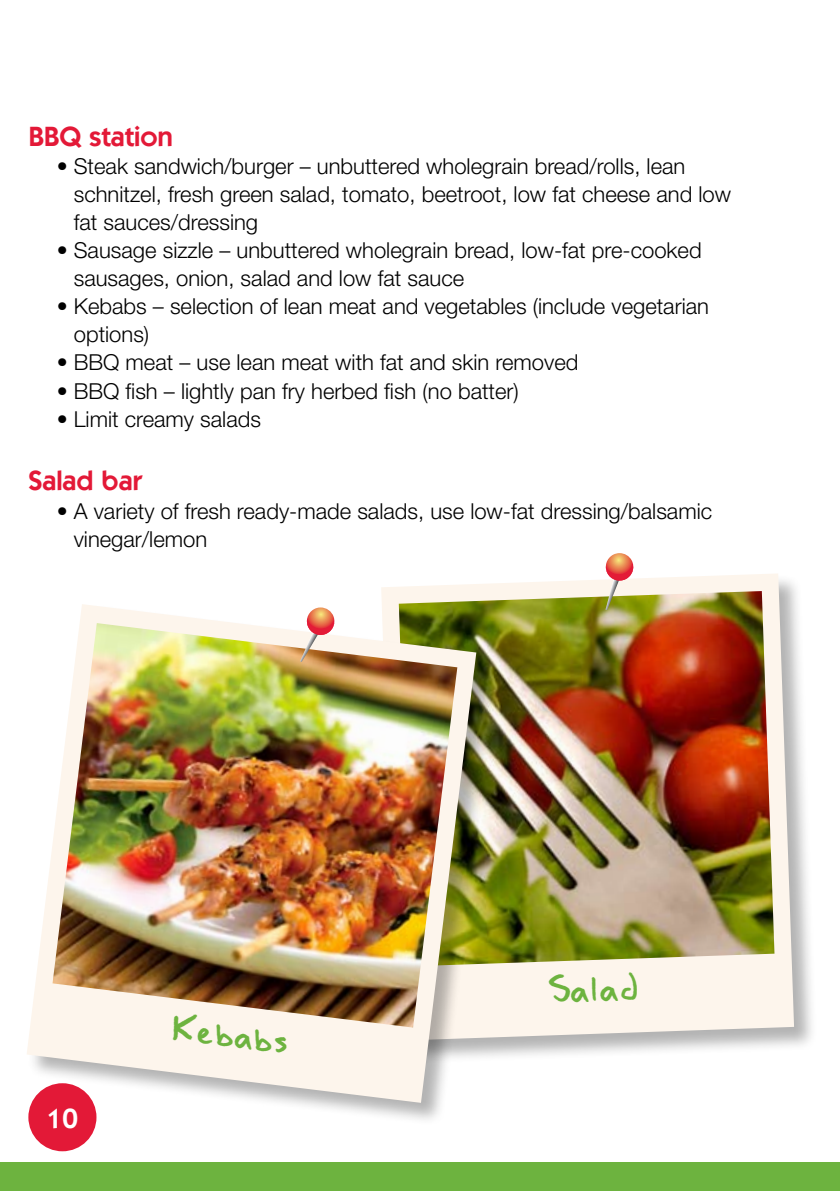
<style>
.page{position:relative;width:840px;height:1191px;background:#fff}
.page>*{position:absolute;margin:0;border:0;box-sizing:border-box;transform-origin:0 0}
.t1{font:41.6px "Penof Truth";color:#6db33f}
.t2{font:600 28px "Itc Kabel";color:#e31937}
.t3{font:600 28px "Itc Kabel";color:#fff}
.t4{font:300 22px/28px "Helvetica Neue";color:#000}
</style>
<div class="page">
<div style="left:380px;top:573px;width:446px;height:501px;background:#000;opacity:.3"></div>
<svg style="left:381px;top:573px;width:412px;height:467px;background:#f3ede6"></svg>
<img style="left:398px;top:591px;width:376px;height:375px">
<svg style="left:603px;top:553px;width:32px;height:57px;background:#d6ac83"></svg>
<div style="left:26px;top:603px;width:484px;height:533px;background:#000;opacity:.3"></div>
<svg style="left:27px;top:604px;width:449px;height:498px;fill:#fdf5ec"></svg>
<img style="left:52px;top:623px;width:405px;height:404px">
<svg style="left:300px;top:607px;width:36px;height:55px"></svg>
<div style="left:0;top:1162px;width:839px;height:29px;background:#6db33f"></div>
<div style="left:28px;top:1083px;width:68px;height:68px;background:#e31937;border-radius:50%"></div>
<p class="t2" style="left:28px;top:120px;width:146px">BBQ station</p>
<p class="t4" style="left:74px;top:152px;width:658px;text-indent:-17px">• Steak sandwich/burger – unbuttered wholegrain bread/rolls, lean schnitzel, fresh green salad, tomato, beetroot, low fat cheese and low fat sauces/dressing</p>
<p class="t4" style="left:74px;top:236px;width:629px;text-indent:-17px">• Sausage sizzle – unbuttered wholegrain bread, low-fat pre-cooked sausages, onion, salad and low fat sauce</p>
<p class="t4" style="left:74px;top:292px;width:636px;text-indent:-17px">• Kebabs – selection of lean meat and vegetables (include vegetarian options)</p>
<p class="t4" style="left:57px;top:348px;width:523px">• BBQ meat – use lean meat with fat and skin removed</p>
<p class="t4" style="left:57px;top:376px;width:463px">• BBQ fish – lightly pan fry herbed fish (no batter)</p>
<p class="t4" style="left:57px;top:404px;width:206px">• Limit creamy salads</p>
<p class="t2" style="left:28px;top:464px;width:115px">Salad bar</p>
<p class="t4" style="left:74px;top:496px;width:639px;text-indent:-17px">• A variety of fresh ready-made salads, use low-fat dressing/balsamic vinegar/lemon</p>
<p class="t3" style="left:47px;top:1102px;width:33px">10</p>
<h1 class="t1" style="left:173px;top:1005px;width:120px;rotate:7deg">Kebabs</h1>
<h1 class="t1" style="left:547px;top:968px;width:93px;rotate:-2deg">Salad</h1>
</div>
